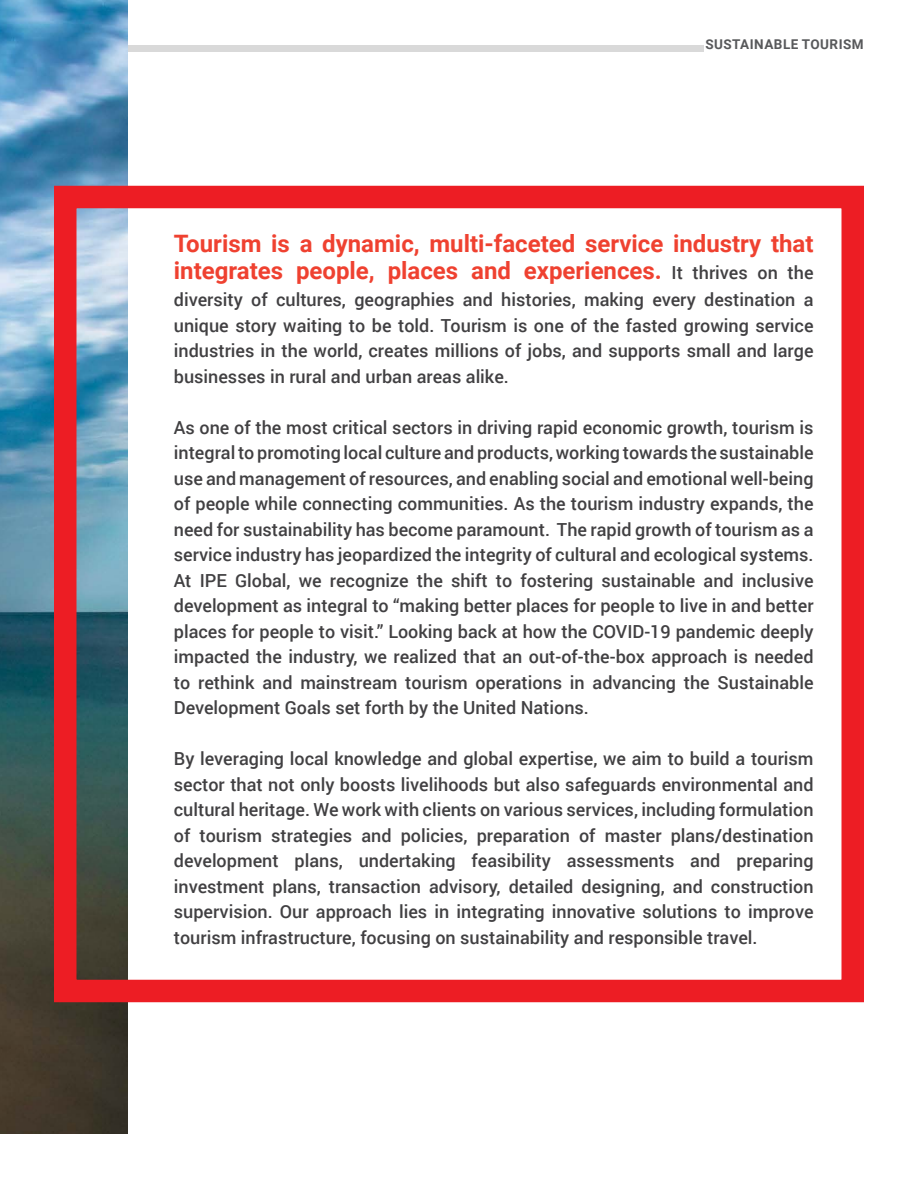
<style>
.page{position:relative;width:918px;height:1188px;background:#fff}
.page>*{position:absolute;margin:0;border:0;box-sizing:border-box;transform-origin:0 0}
.t1{font:700 24px/27px "Roboto";color:#ef4130}
.t2{font:500 18px/25.5px "Roboto";color:#414042;text-align:justify}
.t3{font:700 13.5px "Roboto";letter-spacing:.035em;color:#58595b}
.s1{font-weight:500;font-size:18px;color:#414042}
</style>
<div class="page">
<div style="left:0;top:46px;width:704px;height:6px;background:#d9d9d9"></div>
<img style="left:0;top:0;width:127px;height:1134px">
<div style="left:54px;top:186px;width:810px;height:816px;border:22px solid #ed1d24"></div>
<p class="t3" style="left:705px;top:35px;width:160px">SUSTAINABLE TOURISM</p>
<h1 class="t1" style="left:174px;top:229px;width:641px">Tourism is a dynamic, multi-faceted service industry that integrates people, places and experiences. <span class="s1">It thrives on the</span></h1>
<p class="t2" style="left:174px;top:287px;width:641px">diversity of cultures, geographies and histories, making every destination a unique story waiting to be told. Tourism is one of the fasted growing service industries in the world, creates millions of jobs, and supports small and large businesses in rural and urban areas alike.</p>
<p class="t2" style="left:174px;top:414px;width:641px">As one of the most critical sectors in driving rapid economic growth, tourism is integral to promoting local culture and products, working towards the sustainable use and management of resources, and enabling social and emotional well-being of people while connecting communities. As the tourism industry expands, the need for sustainability has become paramount. The rapid growth of tourism as a service industry has jeopardized the integrity of cultural and ecological systems.<br>At IPE Global, we recognize the shift to fostering sustainable and inclusive development as integral to “making better places for people to live in and better places for people to visit.” Looking back at how the COVID-19 pandemic deeply impacted the industry, we realized that an out-of-the-box approach is needed to rethink and mainstream tourism operations in advancing the Sustainable Development Goals set forth by the United Nations.</p>
<p class="t2" style="left:174px;top:746px;width:641px">By leveraging local knowledge and global expertise, we aim to build a tourism sector that not only boosts livelihoods but also safeguards environmental and cultural heritage. We work with clients on various services, including formulation of tourism strategies and policies, preparation of master plans/destination development plans, undertaking feasibility assessments and preparing investment plans, transaction advisory, detailed designing, and construction supervision. Our approach lies in integrating innovative solutions to improve tourism infrastructure, focusing on sustainability and responsible travel.</p>
</div>
